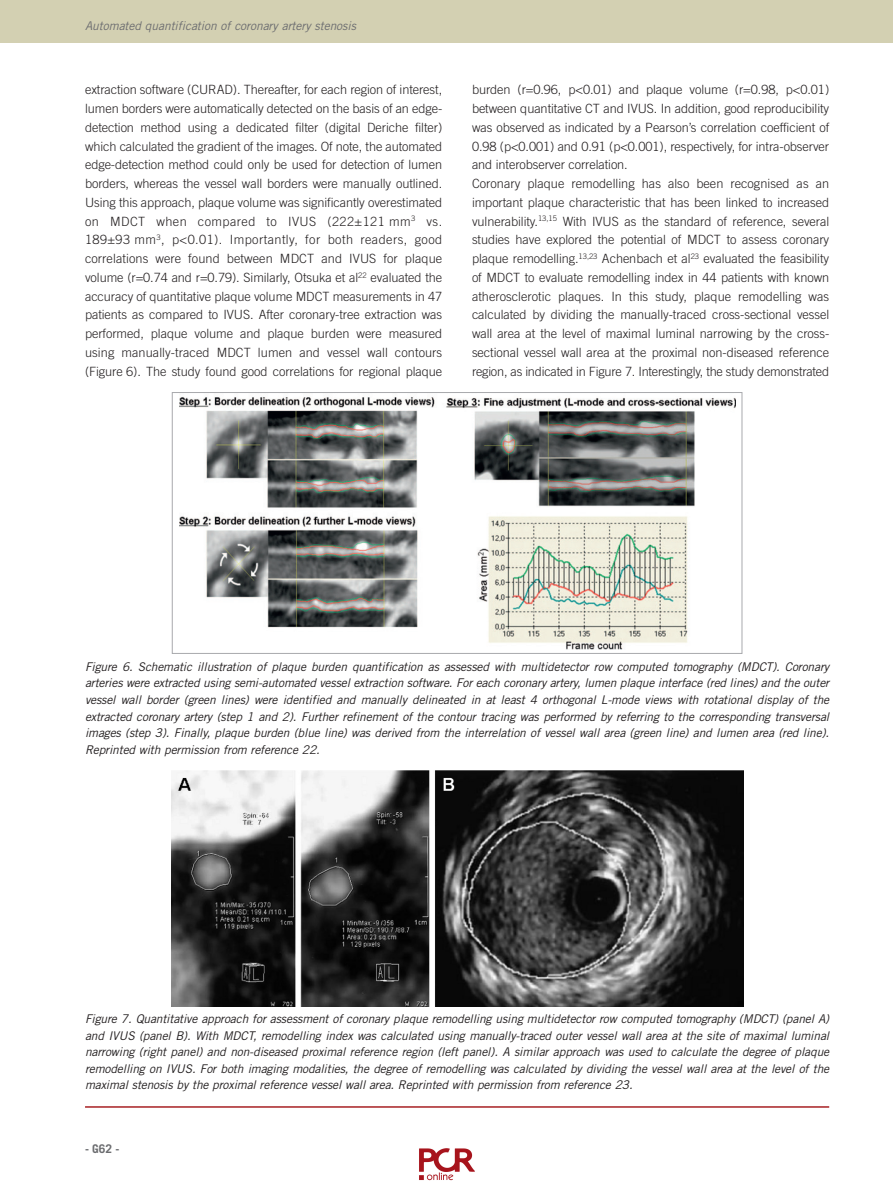
<style>
.page{position:relative;width:893px;height:1191px;background:#fff}
.page>*{position:absolute;margin:0;border:0;box-sizing:border-box;transform-origin:0 0}
.t1{font:300 12.75px/18.8px "Trade Gothic LT Std";letter-spacing:-.005em;color:#231f20;text-align:justify}
.t2{font:italic 12px/16.5px "Trade Gothic LT Std";letter-spacing:-.01em;color:#231f20;text-align:justify}
.t3{font:italic 12px "Trade Gothic LT Std";letter-spacing:-.005em;color:#6c6d70}
.t4{font:700 12px "Trade Gothic LT Std";color:#6c6d70}
</style>
<div class="page">
<div style="left:0;top:0;width:893px;height:43px;background:#d3d0b2"></div>
<img style="left:179px;top:397px;width:556px;height:252px">
<div style="left:172px;top:392px;width:570px;height:262px;border:1px solid #a8a9ad"></div>
<hr style="left:85px;top:1106px;width:744px;height:1px;background:#a72023">
<img style="left:171px;top:770px;width:572px;height:236px">
<img style="left:419px;top:1148px;width:56px;height:33px">
<p class="t3" style="left:85px;top:21px;width:272px">Automated quantification of coronary artery stenosis</p>
<p class="t1" style="left:85px;top:81px;width:359px">extraction software (CURAD). Thereafter, for each region of interest, lumen borders were automatically detected on the basis of an edge&shy;detection method using a dedicated filter (digital Deriche filter) which calculated the gradient of the images. Of note, the automated edge-detection method could only be used for detection of lumen borders, whereas the vessel wall borders were manually outlined.<br>Using this approach, plaque volume was significantly overestimated on MDCT when compared to IVUS (222±121 mm<sup>3</sup> vs.<br>189±93 mm<sup>3</sup>, p&lt;0.01). Importantly, for both readers, good correlations were found between MDCT and IVUS for plaque volume (r=0.74 and r=0.79). Similarly, Otsuka et al<sup>22</sup> evaluated the accuracy of quantitative plaque volume MDCT measurements in 47 patients as compared to IVUS. After coronary-tree extraction was performed, plaque volume and plaque burden were measured using manually-traced MDCT lumen and vessel wall contours (Figure 6). The study found good correlations for regional plaque</p>
<p class="t1" style="left:472px;top:81px;width:359px;text-align:left">burden (r=0.96, p&lt;0.01) and plaque volume (r=0.98, p&lt;0.01) between quantitative CT and IVUS. In addition, good reproducibility was observed as indicated by a Pearson’s correlation coefficient of 0.98 (p&lt;0.001) and 0.91 (p&lt;0.001), respectively, for intra-observer and interobserver correlation.<br>Coronary plaque remodelling has also been recognised as an important plaque characteristic that has been linked to increased vulnerability.<sup>13,15</sup> With IVUS as the standard of reference, several studies have explored the potential of MDCT to assess coronary plaque remodelling.<sup>13,23</sup> Achenbach et al<sup>23</sup> evaluated the feasibility of MDCT to evaluate remodelling index in 44 patients with known atherosclerotic plaques. In this study, plaque remodelling was calculated by dividing the manually-traced cross-sectional vessel wall area at the level of maximal luminal narrowing by the cross&shy;sectional vessel wall area at the proximal non-diseased reference region, as indicated in Figure 7. Interestingly, the study demonstrated</p>
<p class="t2" style="left:85px;top:659px;width:746px">Figure 6. Schematic illustration of plaque burden quantification as assessed with multidetector row computed tomography (MDCT). Coronary arteries were extracted using semi-automated vessel extraction software. For each coronary artery, lumen plaque interface (red lines) and the outer vessel wall border (green lines) were identified and manually delineated in at least 4 orthogonal L-mode views with rotational display of the extracted coronary artery (step 1 and 2). Further refinement of the contour tracing was performed by referring to the corresponding transversal images (step 3). Finally, plaque burden (blue line) was derived from the interrelation of vessel wall area (green line) and lumen area (red line).<br>Reprinted with permission from reference 22.</p>
<p class="t2" style="left:85px;top:1011px;width:746px">Figure 7. Quantitative approach for assessment of coronary plaque remodelling using multidetector row computed tomography (MDCT) (panel A) and IVUS (panel B). With MDCT, remodelling index was calculated using manually-traced outer vessel wall area at the site of maximal luminal narrowing (right panel) and non-diseased proximal reference region (left panel). A similar approach was used to calculate the degree of plaque remodelling on IVUS. For both imaging modalities, the degree of remodelling was calculated by dividing the vessel wall area at the level of the maximal stenosis by the proximal reference vessel wall area. Reprinted with permission from reference 23.</p>
<p class="t4" style="left:85px;top:1144px;width:36px">- G62 -</p>
</div>
